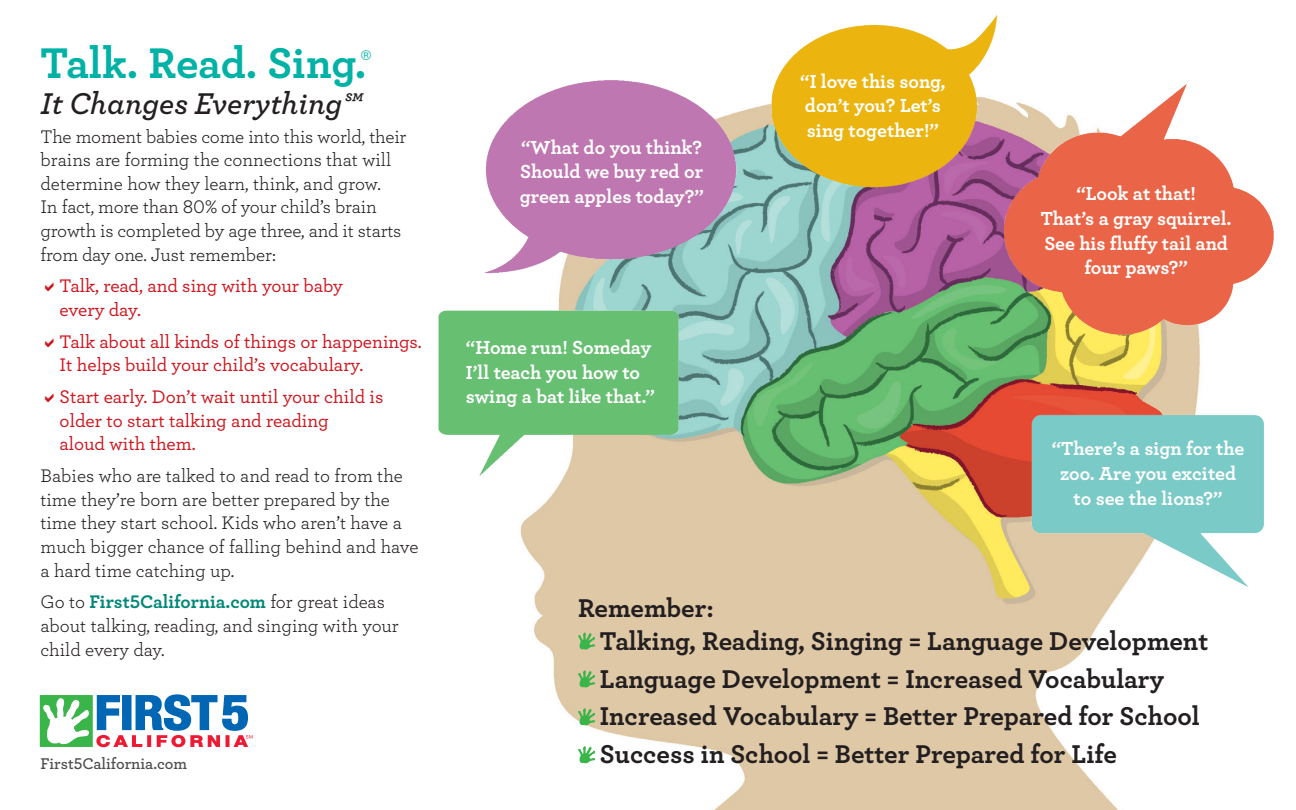
<style>
.page{position:relative;width:1296px;height:810px;background:#fff}
.page>*{position:absolute;margin:0;border:0;box-sizing:border-box;transform-origin:0 0}
.LEGAL_CREDIT-TXT{font:700 45px "Archer";letter-spacing:-.005em;color:#00b2a5}
.LEGAL_CREDIT-TXT-2{font:italic 600 31.5px "Archer";color:#231f20}
.LEGAL_CREDIT-TXT-3{font:700 27px "Archer";color:#231f20}
.LEGAL_CREDIT-TXT-4{font:700 19.8px/24.8px "Archer";color:#fff}
.LEGAL_CREDIT-TXT-5{font:19.12px/23.6px "Archer Book LF";letter-spacing:-.01em;color:#231f20}
.LEGAL_CREDIT-TXT-6{font:500 19.12px/23.6px "Archer";color:#cd151d}
.LEGAL_CREDIT-TXT-7{font:16.2px "Archer Semibold LF";color:#4b4c4d}
.LEGAL_CREDIT-TXT-8{font:13.5px "Helvetica";color:#00b2a5}
.s1{font-family:"Archer Bold LF";color:#008778}
</style>
<div class="page">
<img style="left:520px;top:216px;width:680px;height:594px">
<img style="left:992px;top:84px;width:282px;height:268px">
<img style="left:1015px;top:400px;width:249px;height:200px">
<img style="left:750px;top:15px;width:273px;height:201px">
<img style="left:484px;top:80px;width:266px;height:215px">
<img style="left:438px;top:293px;width:259px;height:197px">
<svg style="left:40px;top:694px;width:213px;height:53px"></svg>
<svg style="left:578px;top:632px;width:17px;height:18px"></svg>
<svg style="left:578px;top:708px;width:17px;height:17px"></svg>
<svg style="left:578px;top:670px;width:17px;height:18px"></svg>
<svg style="left:578px;top:746px;width:17px;height:17px"></svg>
<p class="LEGAL_CREDIT-TXT" style="left:40px;top:28px;width:327px">Talk. Read. Sing.</p>
<p class="LEGAL_CREDIT-TXT-8" style="left:361px;top:45px;width:11px">®</p>
<p class="LEGAL_CREDIT-TXT-2" style="left:40px;top:80px;width:324px">It Changes Everything℠</p>
<p class="LEGAL_CREDIT-TXT-5" style="left:40px;top:124px;width:367px">The moment babies come into this world, their brains are forming the connections that will determine how they learn, think, and grow.<br>In fact, more than 80% of your child’s brain growth is completed by age three, and it starts from day one. Just remember:</p>
<p class="LEGAL_CREDIT-TXT-6" style="left:60px;top:273px;width:285px">Talk, read, and sing with your baby every day.</p>
<p class="LEGAL_CREDIT-TXT-6" style="left:60px;top:329px;width:364px">Talk about all kinds of things or happenings.<br>It helps build your child’s vocabulary.</p>
<p class="LEGAL_CREDIT-TXT-6" style="left:60px;top:384px;width:325px">Start early. Don’t wait until your child is older to start talking and reading<br>aloud with them.</p>
<p class="LEGAL_CREDIT-TXT-5" style="left:40px;top:463px;width:380px">Babies who are talked to and read to from the time they’re born are better prepared by the time they start school. Kids who aren’t have a much bigger chance of falling behind and have a hard time catching up.</p>
<p class="LEGAL_CREDIT-TXT-5" style="left:40px;top:590px;width:360px">Go to <span class="s1">First5California.com</span> for great ideas about talking, reading, and singing with your child every day.</p>
<p class="LEGAL_CREDIT-TXT-7" style="left:40px;top:754px;width:148px">First5California.com</p>
<p class="LEGAL_CREDIT-TXT-4" style="left:520px;top:133px;width:186px;text-align:justify">“What do you think?<br>Should we buy red or green apples today?”</p>
<p class="LEGAL_CREDIT-TXT-4" style="left:466px;top:334px;width:190px">“Home run! Someday<br>I’ll teach you how to swing a bat like that.”</p>
<p class="LEGAL_CREDIT-TXT-4" style="left:800px;top:67px;width:147px">“I love this song, don’t you? Let’s sing together!”</p>
<p class="LEGAL_CREDIT-TXT-4" style="left:1041px;top:180px;width:192px;text-align:center">“Look at that!<br>That’s a gray squirrel.<br>See his fluffy tail and four paws?”</p>
<p class="LEGAL_CREDIT-TXT-4" style="left:1052px;top:435px;width:194px;text-align:center">“There’s a sign for the zoo. Are you excited to see the lions?”</p>
<p class="LEGAL_CREDIT-TXT-3" style="left:578px;top:586px;width:137px">Remember:</p>
<p class="LEGAL_CREDIT-TXT-3" style="left:600px;top:620px;width:610px">Talking, Reading, Singing = Language Development</p>
<p class="LEGAL_CREDIT-TXT-3" style="left:600px;top:657px;width:566px">Language Development = Increased Vocabulary</p>
<p class="LEGAL_CREDIT-TXT-3" style="left:600px;top:695px;width:601px">Increased Vocabulary = Better Prepared for School</p>
<p class="LEGAL_CREDIT-TXT-3" style="left:600px;top:733px;width:519px">Success in School = Better Prepared for Life</p>
</div>
